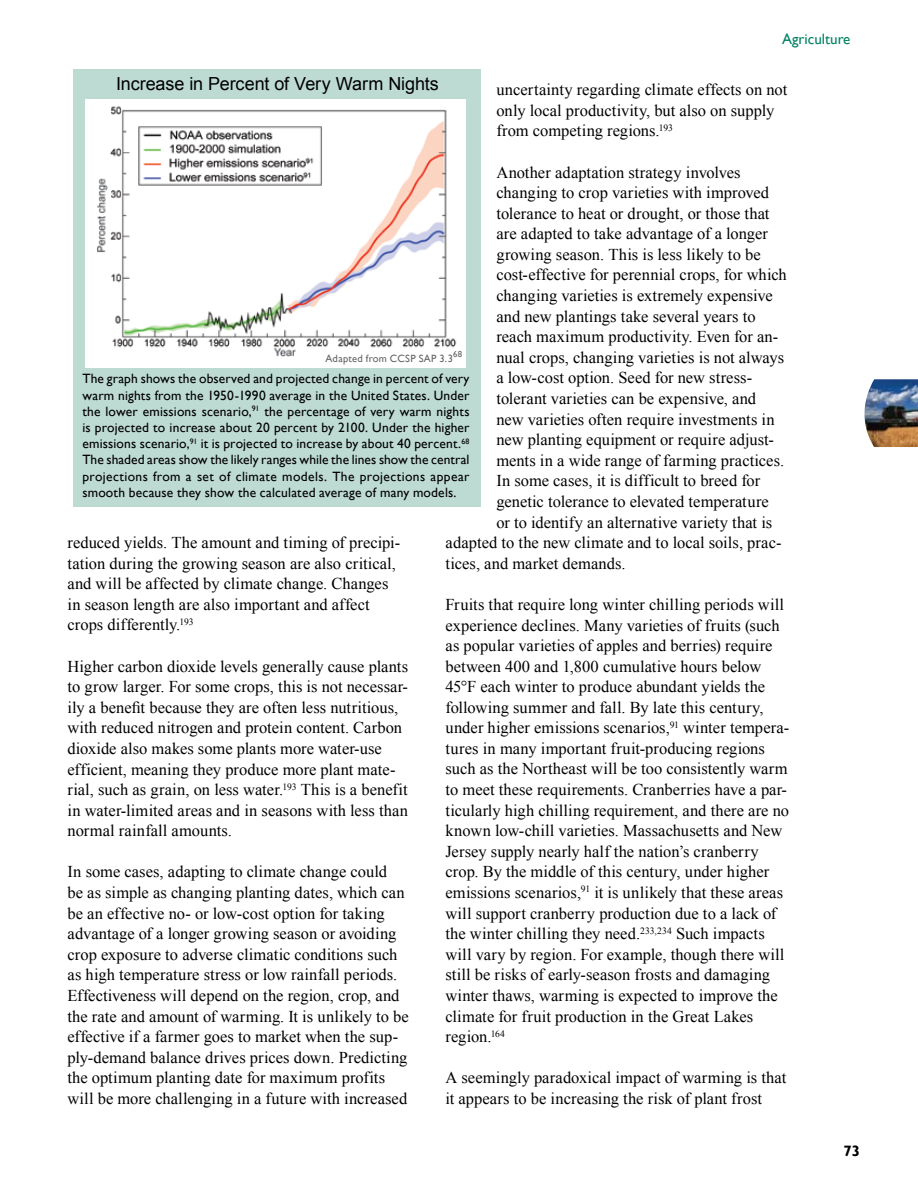
<style>
.page{position:relative;width:918px;height:1188px;background:#fff}
.page>*{position:absolute;margin:0;border:0;box-sizing:border-box;transform-origin:0 0}
.t1{font:18px "Arial";letter-spacing:-.005em;color:#000}
.t2{font:16.5px/20.5px "Times New Roman";color:#000}
.t3{font:15px "Gill Sans";color:#008265}
.t4{font:700 15px "Gill Sans";color:#000}
.t5{font:13.5px/16.2px "Gill Sans";letter-spacing:.015em;color:#000;text-align:justify}
.t6{font:10.5px "Gill Sans";letter-spacing:.025em;color:#636467}
.t7{font:8.7px "Gill Sans";color:#636467}
</style>
<div class="page">
<img style="left:865px;top:379px;width:53px;height:68px">
<div style="left:74px;top:69px;width:407px;height:437px;background:#bedbd3"></div>
<img style="left:85px;top:100px;width:381px;height:268px">
<p class="t3" style="left:782px;top:30px;width:70px">Agriculture</p>
<p class="t1" style="left:116px;top:71px;width:324px">Increase in Percent of Very Warm Nights</p>
<p class="t2" style="left:496px;top:79px;width:292px">uncertainty regarding climate effects on not only local productivity, but also on supply from competing regions.<sup>193</sup></p>
<p class="t2" style="left:496px;top:161px;width:246px">Another adaptation strategy involves</p>
<p class="t2" style="left:496px;top:182px;width:274px">changing to crop varieties with improved</p>
<p class="t2" style="left:496px;top:203px;width:275px">tolerance to heat or drought, or those that</p>
<p class="t2" style="left:496px;top:223px;width:273px">are adapted to take advantage of a longer</p>
<p class="t2" style="left:496px;top:244px;width:266px">growing season. This is less likely to be</p>
<p class="t2" style="left:496px;top:264px;width:292px">cost-effective for perennial crops, for which</p>
<p class="t2" style="left:496px;top:285px;width:278px">changing varieties is extremely expensive</p>
<p class="t2" style="left:496px;top:306px;width:261px">and new plantings take several years to</p>
<p class="t2" style="left:496px;top:326px;width:284px">reach maximum productivity. Even for an-</p>
<p class="t2" style="left:496px;top:347px;width:289px">nual crops, changing varieties is not always</p>
<p class="t2" style="left:496px;top:367px;width:257px">a low-cost option. Seed for new stress-</p>
<p class="t2" style="left:496px;top:388px;width:261px">tolerant varieties can be expensive, and</p>
<p class="t2" style="left:496px;top:409px;width:280px">new varieties often require investments in</p>
<p class="t2" style="left:496px;top:429px;width:279px">new planting equipment or require adjust-</p>
<p class="t2" style="left:496px;top:450px;width:289px">ments in a wide range of farming practices.</p>
<p class="t2" style="left:496px;top:470px;width:265px">In some cases, it is difficult to breed for</p>
<p class="t2" style="left:496px;top:491px;width:274px">genetic tolerance to elevated temperature</p>
<p class="t2" style="left:496px;top:512px;width:278px">or to identify an alternative variety that is</p>
<p class="t2" style="left:446px;top:532px;width:338px">adapted to the new climate and to local soils, prac-</p>
<p class="t2" style="left:446px;top:553px;width:182px">tices, and market demands.</p>
<p class="t2" style="left:445px;top:594px;width:345px">Fruits that require long winter chilling periods will experience declines. Many varieties of fruits (such as popular varieties of apples and berries) require between 400 and 1,800 cumulative hours below 45°F each winter to produce abundant yields the following summer and fall. By late this century, under higher emissions scenarios,<sup>91</sup> winter tempera&shy;tures in many important fruit-producing regions such as the Northeast will be too consistently warm to meet these requirements. Cranberries have a par&shy;ticularly high chilling requirement, and there are no known low-chill varieties. Massachusetts and New Jersey supply nearly half the nation’s cranberry crop. By the middle of this century, under higher emissions scenarios,<sup>91</sup> it is unlikely that these areas will support cranberry production due to a lack of the winter chilling they need.<sup>233,234</sup> Such impacts will vary by region. For example, though there will still be risks of early-season frosts and damaging winter thaws, warming is expected to improve the climate for fruit production in the Great Lakes region.<sup>164</sup></p>
<p class="t2" style="left:445px;top:1067px;width:343px">A seemingly paradoxical impact of warming is that it appears to be increasing the risk of plant frost</p>
<p class="t7" style="left:453px;top:349px;width:11px">68</p>
<p class="t6" style="left:325px;top:353px;width:129px">Adapted from CCSP SAP 3.3</p>
<p class="t5" style="left:82px;top:371px;width:389px">The graph shows the observed and projected change in percent of very warm nights from the 1950-1990 average in the United States. Under the lower emissions scenario,<sup>91</sup> the percentage of very warm nights is projected to increase about 20 percent by 2100. Under the higher emissions scenario,<sup>91</sup> it is projected to increase by about 40 percent.<sup>68<br></sup>The shaded areas show the likely ranges while the lines show the central projections from a set of climate models. The projections appear smooth because they show the calculated average of many models.</p>
<p class="t2" style="left:68px;top:532px;width:334px">reduced yields. The amount and timing of precipi&shy;tation during the growing season are also critical, and will be affected by climate change. Changes in season length are also important and affect crops differently.<sup>193</sup></p>
<p class="t2" style="left:68px;top:655px;width:342px">Higher carbon dioxide levels generally cause plants to grow larger. For some crops, this is not necessar&shy;ily a benefit because they are often less nutritious, with reduced nitrogen and protein content. Carbon dioxide also makes some plants more water-use efficient, meaning they produce more plant mate&shy;rial, such as grain, on less water.<sup>193</sup> This is a benefit in water-limited areas and in seasons with less than normal rainfall amounts.</p>
<p class="t2" style="left:68px;top:861px;width:343px">In some cases, adapting to climate change could<br>be as simple as changing planting dates, which can be an effective no- or low-cost option for taking advantage of a longer growing season or avoiding crop exposure to adverse climatic conditions such as high temperature stress or low rainfall periods.<br>Effectiveness will depend on the region, crop, and the rate and amount of warming. It is unlikely to be effective if a farmer goes to market when the sup&shy;ply-demand balance drives prices down. Predicting the optimum planting date for maximum profits will be more challenging in a future with increased</p>
<p class="t4" style="left:843px;top:1142px;width:18px">73</p>
</div>
